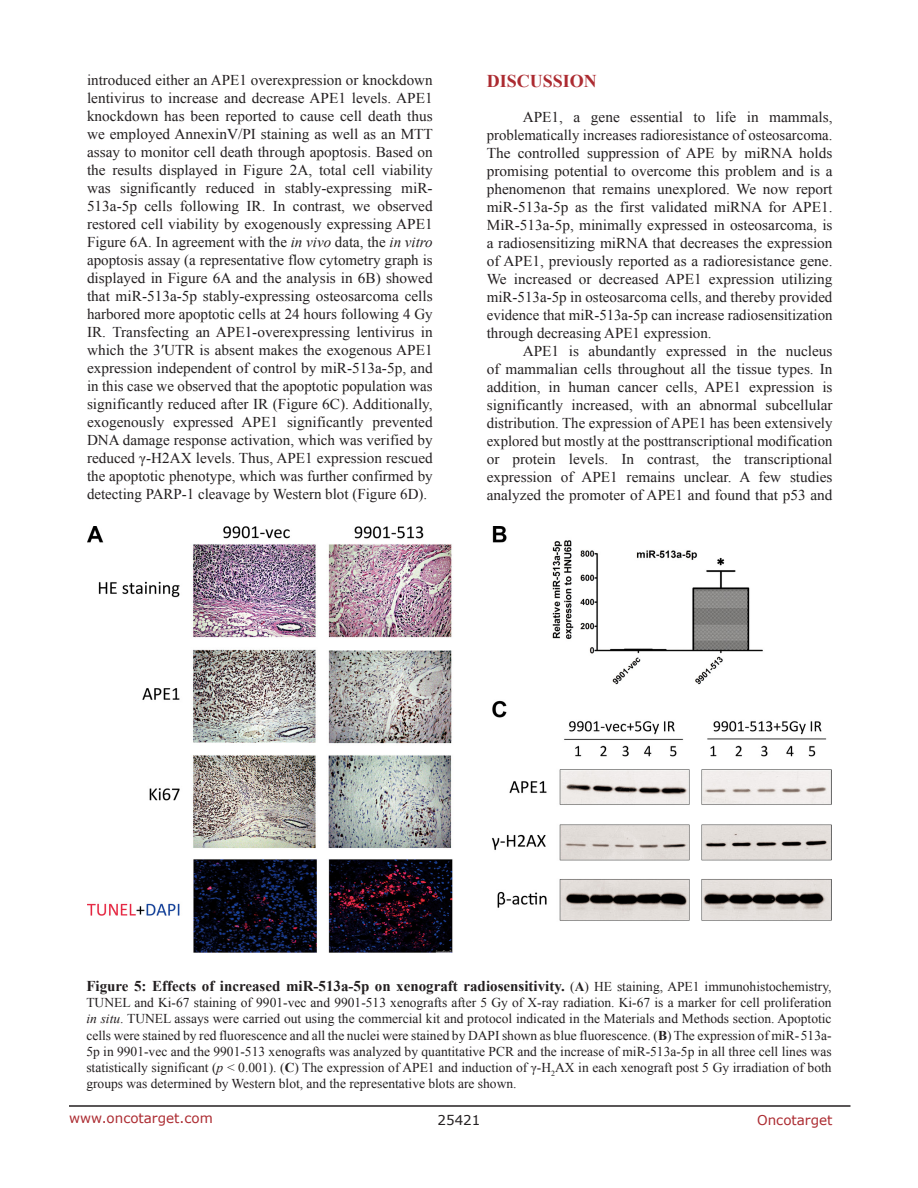
<style>
.page{position:relative;width:918px;height:1188px;background:#fff}
.page>*{position:absolute;margin:0;border:0;box-sizing:border-box;transform-origin:0 0}
.Heading{font:700 18px "Times New Roman";color:#ac2b31}
.BodyText{font:15px/18px "Times New Roman";color:#231f20;text-align:justify}
.FigureText{font:700 15px "Times New Roman";color:#231f20}
.FigureText-2{font:13.5px/16.2px "Times New Roman";color:#231f20;text-align:justify}
.t1{font:13.5px "Verdana";color:#ac2b31}
.t2{font:13.5px "Verdana";color:#231f20}
.s1{font-style:italic}
.s2{font-weight:400;font-size:13.5px}
.s3{font-size:13.5px}
.s4{font-weight:700}
</style>
<div class="page">
<hr style="left:69px;top:1105px;width:781px;height:2px;background:#231f20">
<img style="left:88px;top:526px;width:744px;height:426px">
<p class="BodyText" style="left:87px;top:71px;width:347px">introduced either an APE1 overexpression or knockdown lentivirus to increase and decrease APE1 levels. APE1 knockdown has been reported to cause cell death thus we employed AnnexinV/PI staining as well as an MTT assay to monitor cell death through apoptosis. Based on the results displayed in Figure 2A, total cell viability was significantly reduced in stably-expressing miR-513a-5p cells following IR. In contrast, we observed restored cell viability by exogenously expressing APE1<br>Figure 6A. In agreement with the <span class="s1">in vivo</span> data, the <span class="s1">in vitro </span>apoptosis assay (a representative flow cytometry graph is displayed in Figure 6A and the analysis in 6B) showed that miR-513a-5p stably-expressing osteosarcoma cells harbored more apoptotic cells at 24 hours following 4 Gy IR. Transfecting an APE1-overexpressing lentivirus in which the 3′UTR is absent makes the exogenous APE1 expression independent of control by miR-513a-5p, and in this case we observed that the apoptotic population was significantly reduced after IR (Figure 6C). Additionally, exogenously expressed APE1 significantly prevented DNA damage response activation, which was verified by reduced γ-H2AX levels. Thus, APE1 expression rescued the apoptotic phenotype, which was further confirmed by detecting PARP-1 cleavage by Western blot (Figure 6D).</p>
<p class="Heading" style="left:487px;top:69px;width:112px">DISCUSSION</p>
<p class="BodyText" style="left:487px;top:107px;width:347px;text-indent:36px">APE1, a gene essential to life in mammals, problematically increases radioresistance of osteosarcoma.<br>The controlled suppression of APE by miRNA holds promising potential to overcome this problem and is a phenomenon that remains unexplored. We now report miR-513a-5p as the first validated miRNA for APE1.<br>MiR-513a-5p, minimally expressed in osteosarcoma, is a radiosensitizing miRNA that decreases the expression of APE1, previously reported as a radioresistance gene.<br>We increased or decreased APE1 expression utilizing miR-513a-5p in osteosarcoma cells, and thereby provided evidence that miR-513a-5p can increase radiosensitization through decreasing APE1 expression.</p>
<p class="BodyText" style="left:487px;top:341px;width:347px;text-indent:36px">APE1 is abundantly expressed in the nucleus of mammalian cells throughout all the tissue types. In addition, in human cancer cells, APE1 expression is significantly increased, with an abnormal subcellular distribution. The expression of APE1 has been extensively explored but mostly at the posttranscriptional modification or protein levels. In contrast, the transcriptional expression of APE1 remains unclear. A few studies analyzed the promoter of APE1 and found that p53 and</p>
<p class="FigureText" style="left:86px;top:976px;width:747px">Figure 5: Effects of increased miR-513a-5p on xenograft radiosensitivity. <span class="s2">(</span><span class="s3">A</span><span class="s2">) HE staining, APE1 immunohistochemistry,</span></p>
<p class="FigureText-2" style="left:86px;top:994px;width:747px">TUNEL and Ki-67 staining of 9901-vec and 9901-513 xenografts after 5 Gy of X-ray radiation. Ki-67 is a marker for cell proliferation <span class="s1">in situ</span>. TUNEL assays were carried out using the commercial kit and protocol indicated in the Materials and Methods section. Apoptotic cells were stained by red fluorescence and all the nuclei were stained by DAPI shown as blue fluorescence. (<span class="s4">B</span>) The expression of miR-513a-5p in 9901-vec and the 9901-513 xenografts was analyzed by quantitative PCR and the increase of miR-513a-5p in all three cell lines was statistically significant (<span class="s1">p</span> &lt; 0.001). (<span class="s4">C</span>) The expression of APE1 and induction of γ-H<sub>2</sub>AX in each xenograft post 5 Gy irradiation of both groups was determined by Western blot, and the representative blots are shown.</p>
<p class="t1" style="left:69px;top:1109px;width:145px">www.oncotarget.com</p>
<p class="t2" style="left:438px;top:1111px;width:44px">25421</p>
<p class="t1" style="left:757px;top:1111px;width:77px">Oncotarget</p>
</div>
